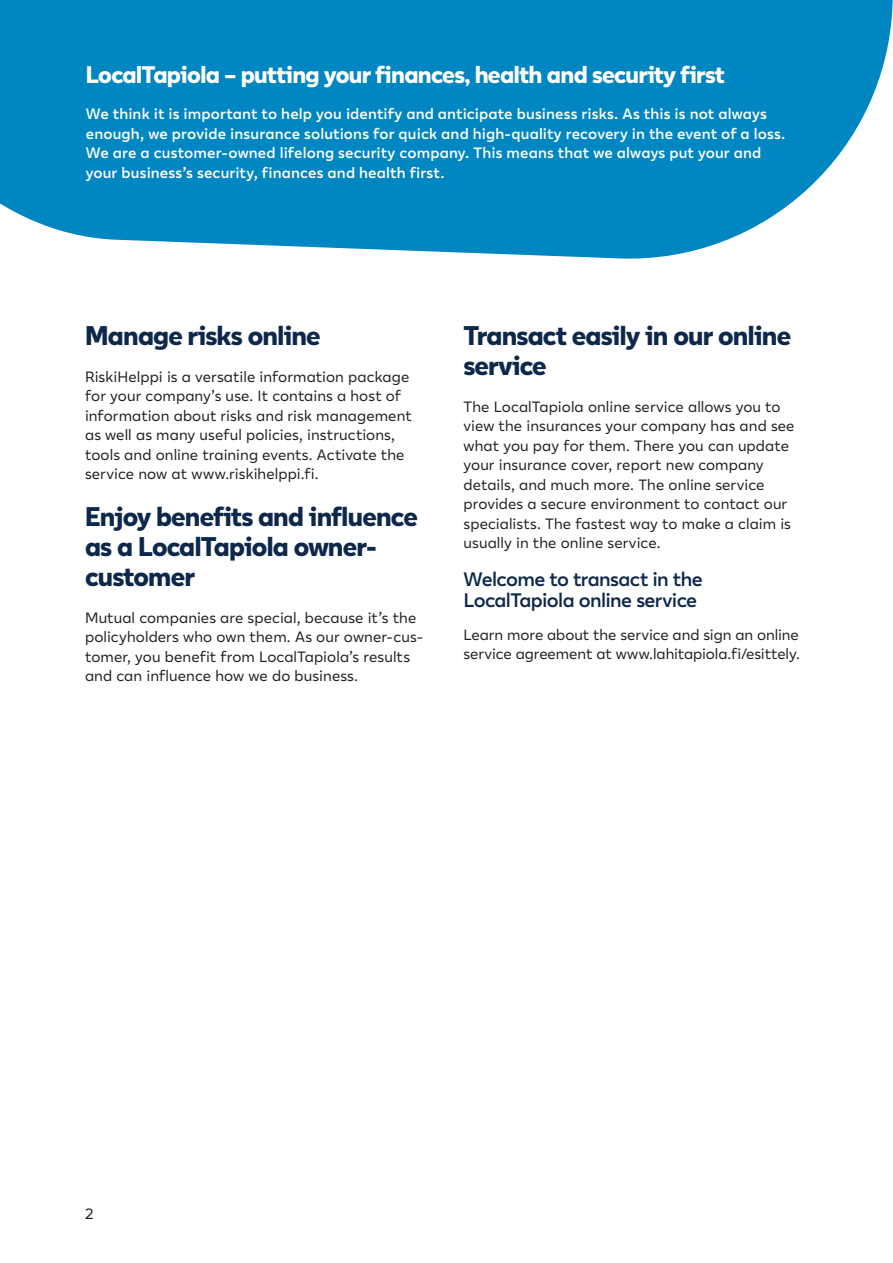
<style>
.page{position:relative;width:893px;height:1263px;background:#fff}
.page>*{position:absolute;margin:0;border:0;box-sizing:border-box;transform-origin:0 0}
.H3_s2_otsikko{font:800 27px/30px "Lahi Tapiola Sans";letter-spacing:-.03em;color:#0d284b}
.H2_s2_otsikko_nega{font:800 24px "Lahi Tapiola Sans";letter-spacing:-.03em;color:#fff}
.H4_s_2_väliotsikko{font:600 19.5px/21px "Lahi Tapiola Sans";letter-spacing:-.03em;color:#0d284b}
.Leipis{font:15px/19.5px "Lahi Tapiola Sans";letter-spacing:.005em;color:#231f20}
.Leipis-2{font:600 15px/19.5px "Lahi Tapiola Sans";letter-spacing:.01em;color:#fff}
</style>
<div class="page">
<svg style="left:0;top:0;width:893px;height:259px;background:#1891c6"></svg>
<h2 class="H2_s2_otsikko_nega" style="left:86px;top:55px;width:641px">LocalTapiola – putting your finances, health and security first</h2>
<p class="Leipis-2" style="left:86px;top:104px;width:701px">We think it is important to help you identify and anticipate business risks. As this is not always enough, we provide insurance solutions for quick and high-quality recovery in the event of a loss.<br>We are a customer-owned lifelong security company. This means that we always put your and your business’s security, finances and health first.</p>
<h3 class="H3_s2_otsikko" style="left:85px;top:318px;width:237px">Manage risks online</h3>
<p class="Leipis" style="left:85px;top:366px;width:328px">RiskiHelppi is a versatile information package for your company’s use. It contains a host of information about risks and risk management as well as many useful policies, instructions, tools and online training events. Activate the service now at www.riskihelppi.fi.</p>
<h3 class="H3_s2_otsikko" style="left:85px;top:499px;width:334px">Enjoy benefits and influence as a LocalTapiola owner&shy;customer</h3>
<p class="Leipis" style="left:85px;top:607px;width:340px">Mutual companies are special, because it’s the policyholders who own them. As our owner-cus&shy;tomer, you benefit from LocalTapiola’s results and can influence how we do business.</p>
<h3 class="H3_s2_otsikko" style="left:463px;top:318px;width:329px">Transact easily in our online service</h3>
<p class="Leipis" style="left:463px;top:396px;width:333px">The LocalTapiola online service allows you to view the insurances your company has and see what you pay for them. There you can update your insurance cover, report new company details, and much more. The online service provides a secure environment to contact our specialists. The fastest way to make a claim is usually in the online service.</p>
<h4 class="H4_s_2_väliotsikko" style="left:463px;top:568px;width:241px">Welcome to transact in the<br>LocalTapiola online service</h4>
<p class="Leipis" style="left:463px;top:624px;width:338px">Learn more about the service and sign an online service agreement at www.lahitapiola.fi/esittely.</p>
<p class="Leipis" style="left:85px;top:1203px;width:10px">2</p>
</div>
